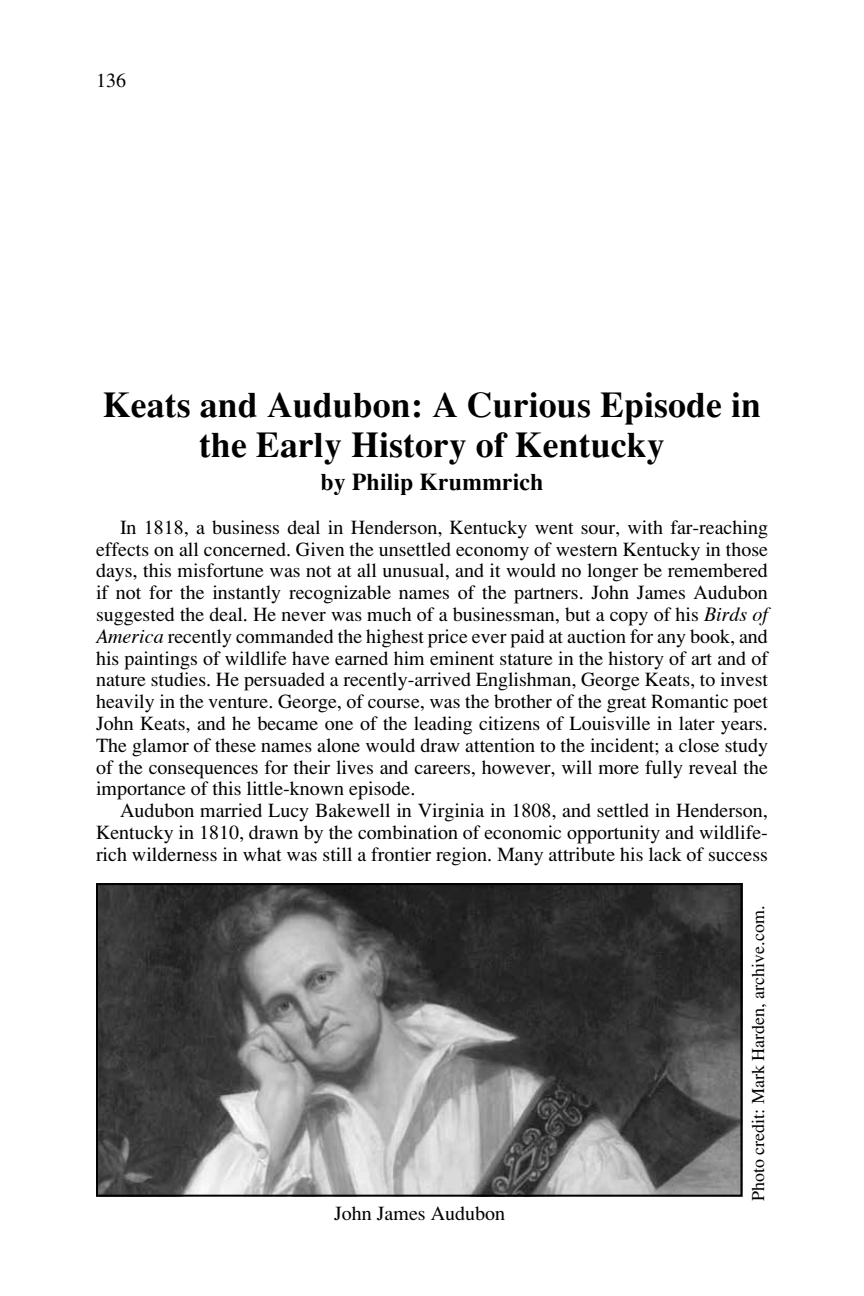
<style>
.page{position:relative;width:864px;height:1296px;background:#fff}
.page>*{position:absolute;margin:0;border:0;box-sizing:border-box;transform-origin:0 0}
.t1{font:700 36px/40px "Times";color:#000;text-align:center}
.t2{font:700 24px "Times";color:#000}
.t3{font:20px/21.8px "Times";color:#000;text-align:justify}
.t4{font:18px "Times";color:#000}
.s1{font-style:italic}
</style>
<div class="page">
<img style="left:99px;top:886px;width:640px;height:308px">
<div style="left:96px;top:883px;width:646px;height:314px;border:2px solid #000"></div>
<p class="t3" style="left:96px;top:69px;width:31px">136</p>
<h1 class="t1" style="left:103px;top:384px;width:660px">Keats and Audubon: A Curious Episode in the Early History of Kentucky</h1>
<p class="t2" style="left:321px;top:467px;width:224px">by Philip Krummrich</p>
<p class="t3" style="left:96px;top:516px;width:674px;text-indent:24px">In 1818, a business deal in Henderson, Kentucky went sour, with far-reaching effects on all concerned. Given the unsettled economy of western Kentucky in those days, this misfortune was not at all unusual, and it would no longer be remembered if not for the instantly recognizable names of the partners. John James Audubon suggested the deal. He never was much of a businessman, but a copy of his <span class="s1">Birds of America</span> recently commanded the highest price ever paid at auction for any book, and his paintings of wildlife have earned him eminent stature in the history of art and of nature studies. He persuaded a recently-arrived Englishman, George Keats, to invest heavily in the venture. George, of course, was the brother of the great Romantic poet John Keats, and he became one of the leading citizens of Louisville in later years.<br>The glamor of these names alone would draw attention to the incident; a close study of the consequences for their lives and careers, however, will more fully reveal the importance of this little-known episode.</p>
<p class="t3" style="left:96px;top:800px;width:674px;text-indent:24px">Audubon married Lucy Bakewell in Virginia in 1808, and settled in Henderson, Kentucky in 1810, drawn by the combination of economic opportunity and wildlife&shy;rich wilderness in what was still a frontier region. Many attribute his lack of success</p>
<p class="t3" style="left:334px;top:1202px;width:173px">John James Audubon</p>
<p class="t4" style="left:748px;top:1201px;width:297px;rotate:-90deg">Photo credit: Mark Harden, archive.com.</p>
</div>
